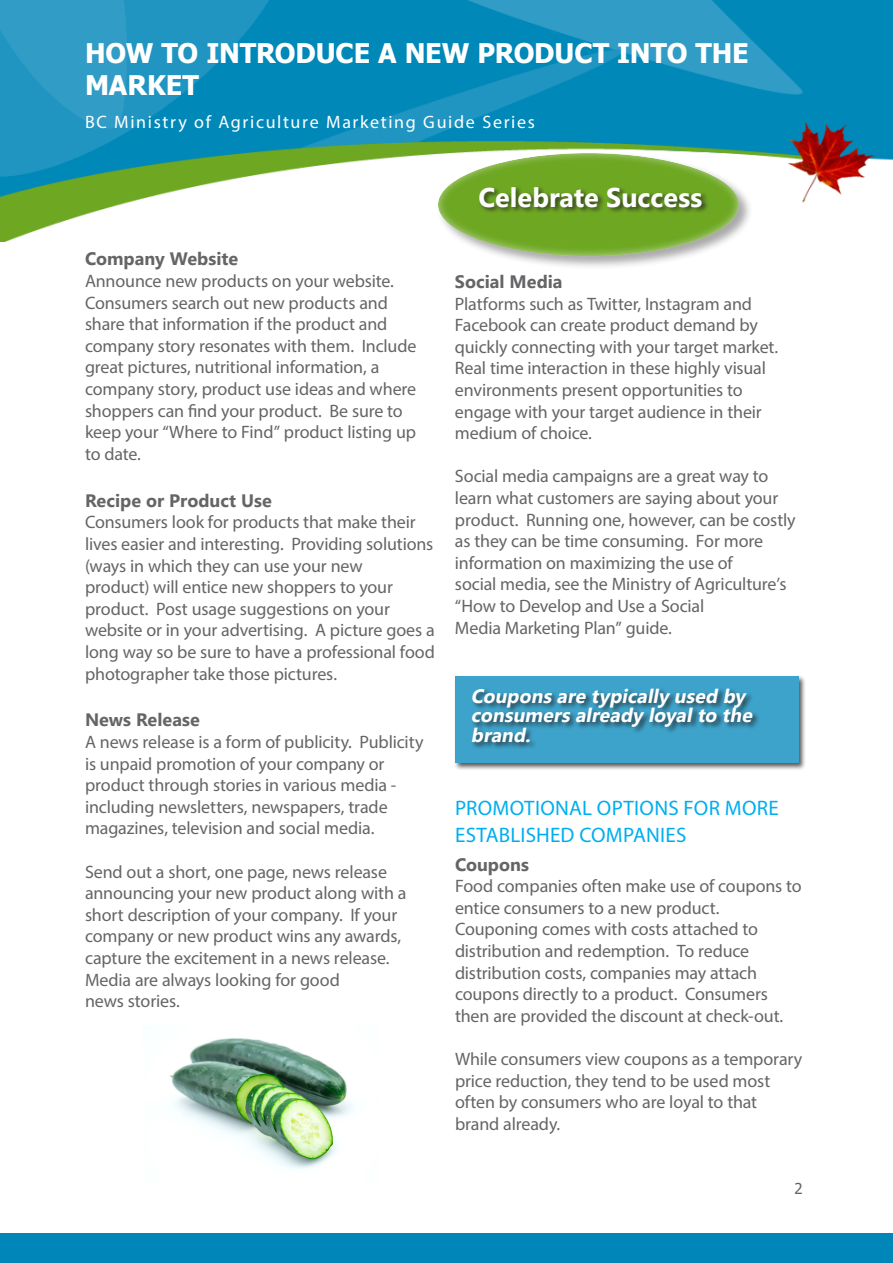
<style>
.page{position:relative;width:893px;height:1263px;background:#fff}
.page>*{position:absolute;margin:0;border:0;box-sizing:border-box;transform-origin:0 0}
.t1{font:700 27px/31.5px "Tahoma";letter-spacing:-.005em;color:#fff}
.Fotolia_B{font:700 27px "Leelawadee UI";color:#fff}
.t2{font:21px/27px "Myriad Pro";letter-spacing:.015em;color:#00aeef}
.Fotolia_B-2{font:italic 700 19.5px/19.5px "Leelawadee UI";color:#fff}
.Fotolia_B-3{font:18px/21.6px "Myriad Pro";letter-spacing:-.01em;color:#656568}
.Fotolia_B-4{font:700 18px "Leelawadee UI";color:#656568}
.t3{font:18px "Myriad Pro";letter-spacing:.09em;color:#fff}
.t4{font:15px "Tahoma";color:#656568}
</style>
<div class="page">
<img style="left:0;top:0;width:893px;height:241px">
<div style="left:436px;top:151px;width:317px;height:119px;background:#231f20;opacity:.39"></div>
<div style="left:436px;top:149px;width:304px;height:109px;background:#fff;opacity:.7"></div>
<div style="left:0;top:1234px;width:893px;height:29px;background:#0086b9"></div>
<div style="left:453px;top:675px;width:353px;height:95px;background:#231f20;opacity:.75"></div>
<div style="left:455px;top:676px;width:344px;height:87px;background:#3da3ca"></div>
<div style="left:470px;top:687px;width:290px;height:63px;background:#231f20;opacity:.75"></div>
<img style="left:170px;top:1038px;width:182px;height:131px">
<div style="left:478px;top:185px;width:231px;height:29px;background:#231f20;opacity:.75"></div>
<h1 class="t1" style="left:85px;top:39px;width:665px">HOW TO INTRODUCE A NEW PRODUCT INTO THE<br>MARKET</h1>
<p class="t3" style="left:85px;top:111px;width:451px">BC Ministry of Agriculture Marketing Guide Series</p>
<p class="Fotolia_B-4" style="left:85px;top:246px;width:155px">Company Website</p>
<p class="Fotolia_B-3" style="left:85px;top:270px;width:310px">Announce new products on your website.<br>Consumers search out new products and</p>
<p class="Fotolia_B-3" style="left:85px;top:313px;width:304px">share that information if the product and</p>
<p class="Fotolia_B-3" style="left:85px;top:335px;width:333px">company story resonates with them. Include great pictures, nutritional information, a</p>
<p class="Fotolia_B-3" style="left:85px;top:378px;width:333px">company story, product use ideas and where shoppers can find your product. Be sure to keep your “Where to Find” product listing up to date.</p>
<p class="Fotolia_B-4" style="left:85px;top:487px;width:188px">Recipe or Product Use</p>
<p class="Fotolia_B-3" style="left:85px;top:511px;width:350px">Consumers look for products that make their lives easier and interesting. Providing solutions (ways in which they can use your new</p>
<p class="Fotolia_B-3" style="left:85px;top:576px;width:351px">product) will entice new shoppers to your product. Post usage suggestions on your website or in your advertising. A picture goes a long way so be sure to have a professional food</p>
<p class="Fotolia_B-3" style="left:85px;top:662px;width:254px">photographer take those pictures.</p>
<p class="Fotolia_B-4" style="left:85px;top:707px;width:116px">News Release</p>
<p class="Fotolia_B-3" style="left:85px;top:731px;width:340px">A news release is a form of publicity. Publicity is unpaid promotion of your company or</p>
<p class="Fotolia_B-3" style="left:85px;top:774px;width:313px">product through stories in various media -</p>
<p class="Fotolia_B-3" style="left:85px;top:796px;width:304px">including newsletters, newspapers, trade</p>
<p class="Fotolia_B-3" style="left:85px;top:817px;width:291px">magazines, television and social media.</p>
<p class="Fotolia_B-3" style="left:85px;top:860px;width:303px">Send out a short, one page, news release</p>
<p class="Fotolia_B-3" style="left:85px;top:882px;width:323px">announcing your new product along with a short description of your company. If your company or new product wins any awards, capture the excitement in a news release.</p>
<p class="Fotolia_B-3" style="left:85px;top:968px;width:256px">Media are always looking for good</p>
<p class="Fotolia_B-3" style="left:85px;top:990px;width:96px">news stories.</p>
<p class="Fotolia_B" style="left:479px;top:178px;width:225px">Celebrate Success</p>
<p class="Fotolia_B-4" style="left:455px;top:269px;width:109px">Social Media</p>
<p class="Fotolia_B-3" style="left:455px;top:292px;width:299px">Platforms such as Twitter, Instagram and</p>
<p class="Fotolia_B-3" style="left:455px;top:314px;width:325px">Facebook can create product demand by quickly connecting with your target market.<br>Real time interaction in these highly visual</p>
<p class="Fotolia_B-3" style="left:455px;top:379px;width:289px">environments present opportunities to</p>
<p class="Fotolia_B-3" style="left:455px;top:400px;width:308px">engage with your target audience in their</p>
<p class="Fotolia_B-3" style="left:455px;top:422px;width:138px">medium of choice.</p>
<p class="Fotolia_B-3" style="left:455px;top:465px;width:342px">Social media campaigns are a great way to learn what customers are saying about your product. Running one, however, can be costly as they can be time consuming. For more</p>
<p class="Fotolia_B-3" style="left:455px;top:552px;width:279px">information on maximizing the use of</p>
<p class="Fotolia_B-3" style="left:455px;top:573px;width:333px">social media, see the Ministry of Agriculture’s “How to Develop and Use a Social</p>
<p class="Fotolia_B-3" style="left:455px;top:616px;width:219px">Media Marketing Plan” guide.</p>
<p class="Fotolia_B-2" style="left:471px;top:685px;width:287px">Coupons are typically used by consumers already loyalto the brand.</p>
<p class="t2" style="left:455px;top:794px;width:325px">PROMOTIONAL OPTIONS FOR MORE<br>ESTABLISHED COMPANIES</p>
<p class="Fotolia_B-4" style="left:455px;top:851px;width:76px">Coupons</p>
<p class="Fotolia_B-3" style="left:455px;top:875px;width:348px">Food companies often make use of coupons to entice consumers to a new product.</p>
<p class="Fotolia_B-3" style="left:455px;top:918px;width:304px">Couponing comes with costs attached to</p>
<p class="Fotolia_B-3" style="left:455px;top:940px;width:296px">distribution and redemption. To reduce</p>
<p class="Fotolia_B-3" style="left:455px;top:961px;width:304px">distribution costs, companies may attach</p>
<p class="Fotolia_B-3" style="left:455px;top:983px;width:330px">coupons directly to a product. Consumers then are provided the discount at check-out.</p>
<p class="Fotolia_B-3" style="left:455px;top:1048px;width:349px">While consumers view coupons as a temporary price reduction, they tend to be used most</p>
<p class="Fotolia_B-3" style="left:455px;top:1091px;width:304px">often by consumers who are loyal to that brand already.</p>
<p class="t4" style="left:795px;top:1178px;width:10px">2</p>
</div>
